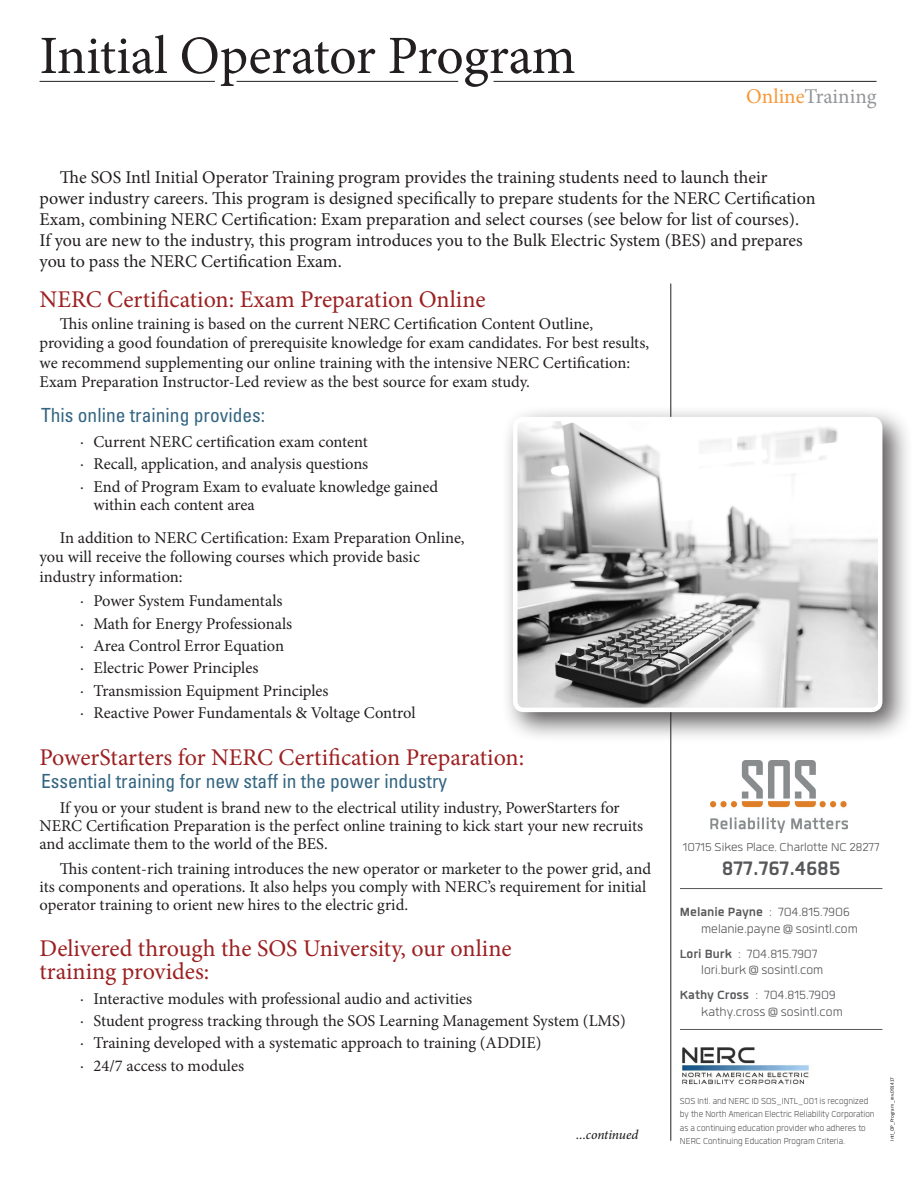
<style>
.page{position:relative;width:918px;height:1188px;background:#fff}
.page>*{position:absolute;margin:0;border:0;box-sizing:border-box;transform-origin:0 0}
.t1{font:54px "Minion Pro";letter-spacing:-.005em;color:#231f20}
.t2{font:700 27px "Quan";color:#57585a}
.t3{font:24px/22.5px "Minion Pro";color:#9c2021}
.t4{font:21px "Minion Pro";color:#939598}
.t5{font:condensed 19.5px "Univers LT Std";color:#336582}
.t6{font:18px/21px "Minion Pro";color:#231f20}
.t7{font:16.5px/19.5px "Minion Pro";color:#231f20}
.t8{font:16.5px/16.5px "Quan";color:#57585a}
.t9{font:15.75px "Quan";color:#57585a}
.t10{font:italic 500 13.5px "Minion Pro";letter-spacing:-.01em;color:#231f20}
.t11{font:12px/13.5px "Quan";color:#57585a;scale:.92 1}
.t12{font:5.25px "Calibri";color:#231f20}
.s1{color:#f79837}
.s2{font-weight:700}
</style>
<div class="page">
<hr style="left:494px;top:81px;width:383px;height:1px;background:#231f20">
<hr style="left:237px;top:81px;width:221px;height:1px;background:#231f20">
<hr style="left:40px;top:81px;width:175px;height:1px;background:#231f20">
<hr style="left:670px;top:284px;width:1px;height:856px;background:#231f20">
<hr style="left:680px;top:888px;width:202px;height:1px;background:#57585a">
<hr style="left:680px;top:1029px;width:202px;height:1px;background:#57585a">
<img style="left:710px;top:761px;width:138px;height:72px">
<img style="left:682px;top:1047px;width:127px;height:38px">
<div style="left:501px;top:405px;width:412px;height:338px;background:#231f20;opacity:.75"></div>
<img style="left:518px;top:422px;width:359px;height:285px">
<div style="left:513px;top:417px;width:369px;height:295px;border:4px solid #fff;border-radius:8px"></div>
<p class="t1" style="left:40px;top:20px;width:538px">Initial Operator Program</p>
<p class="t4" style="left:746px;top:82px;width:132px"><span class="s1">Online</span>Training</p>
<p class="t6" style="left:40px;top:167px;width:778px;text-indent:20px">The SOS Intl Initial Operator Training program provides the training students need to launch their power industry careers. This program is designed specifically to prepare students for the NERC Certification Exam, combining NERC Certification: Exam preparation and select courses (see below for list of courses).<br>If you are new to the industry, this program introduces you to the Bulk Electric System (BES) and prepares you to pass the NERC Certification Exam.</p>
<p class="t3" style="left:40px;top:288px;width:448px">NERC Certification: Exam Preparation Online</p>
<p class="t7" style="left:40px;top:314px;width:611px;text-indent:20px">This online training is based on the current NERC Certification Content Outline, providing a good foundation of prerequisite knowledge for exam candidates. For best results, we recommend supplementing our online training with the intensive NERC Certification:<br>Exam Preparation Instructor-Led review as the best source for exam study.</p>
<p class="t5" style="left:41px;top:403px;width:226px">This online training provides:</p>
<p class="t7" style="left:80px;top:432px;width:289px">· Current NERC certification exam content</p>
<p class="t7" style="left:80px;top:454px;width:290px">· Recall, application, and analysis questions</p>
<p class="t7" style="left:94px;top:478px;width:346px;line-height:18px;text-indent:-14px">· End of Program Exam to evaluate knowledge gained within each content area</p>
<p class="t7" style="left:40px;top:528px;width:427px;text-indent:20px">In addition to NERC Certification: Exam Preparation Online, you will receive the following courses which provide basic industry information:</p>
<p class="t7" style="left:80px;top:592px;width:204px">· Power System Fundamentals</p>
<p class="t7" style="left:80px;top:614px;width:214px">· Math for Energy Professionals</p>
<p class="t7" style="left:80px;top:636px;width:206px">· Area Control Error Equation</p>
<p class="t7" style="left:80px;top:659px;width:180px">· Electric Power Principles</p>
<p class="t7" style="left:80px;top:681px;width:250px">· Transmission Equipment Principles</p>
<p class="t7" style="left:80px;top:703px;width:337px">· Reactive Power Fundamentals &amp; Voltage Control</p>
<p class="t3" style="left:40px;top:746px;width:486px">PowerStarters for NERC Certification Preparation:</p>
<p class="t5" style="left:41px;top:769px;width:408px">Essential training for new staff in the power industry</p>
<p class="t7" style="left:40px;top:799px;width:605px;line-height:18px;text-indent:20px">If you or your student is brand new to the electrical utility industry, PowerStarters for<br>NERC Certification Preparation is the perfect online training to kick start your new recruits and acclimate them to the world of the BES.</p>
<p class="t7" style="left:40px;top:860px;width:613px;line-height:18px;text-indent:20px">This content-rich training introduces the new operator or marketer to the power grid, and its components and operations. It also helps you comply with NERC’s requirement for initial operator training to orient new hires to the electric grid.</p>
<p class="t3" style="left:40px;top:938px;width:474px">Delivered through the SOS University, our online training provides:</p>
<p class="t7" style="left:80px;top:989px;width:394px">· Interactive modules with professional audio and activities</p>
<p class="t7" style="left:80px;top:1011px;width:547px">· Student progress tracking through the SOS Learning Management System (LMS)</p>
<p class="t7" style="left:80px;top:1033px;width:463px">· Training developed with a systematic approach to training (ADDIE)</p>
<p class="t7" style="left:80px;top:1056px;width:166px">· 24/7 access to modules</p>
<p class="t9" style="left:683px;top:840px;width:198px">10715 Sikes Place, Charlotte NC 28277</p>
<p class="t2" style="left:722px;top:855px;width:120px">877.767.4685</p>
<p class="t8" style="left:701px;top:904px;width:158px;text-indent:-21px"><span class="s2">Melanie Payne</span> : 704.815.7906 melanie.payne @ sosintl.com</p>
<p class="t8" style="left:701px;top:945px;width:123px;text-indent:-21px"><span class="s2">Lori Burk</span> : 704.815.7907 lori.burk @ sosintl.com</p>
<p class="t8" style="left:701px;top:987px;width:143px;text-indent:-21px"><span class="s2">Kathy Cross</span> : 704.815.7909 kathy.cross @ sosintl.com</p>
<p class="t10" style="left:576px;top:1126px;width:64px">...continued</p>
<p class="t11" style="left:680px;top:1094px;width:213px">SOS Intl. and NERC ID SOS_INTL_001 is recognized by the North American Electric Reliability Corporation as a continuing education provider who adheres to NERC Continuing Education Program Criteria.</p>
<p class="t12" style="left:889px;top:1141px;width:65px;rotate:-90deg">Intl_OP_Program _rev.091417</p>
</div>
